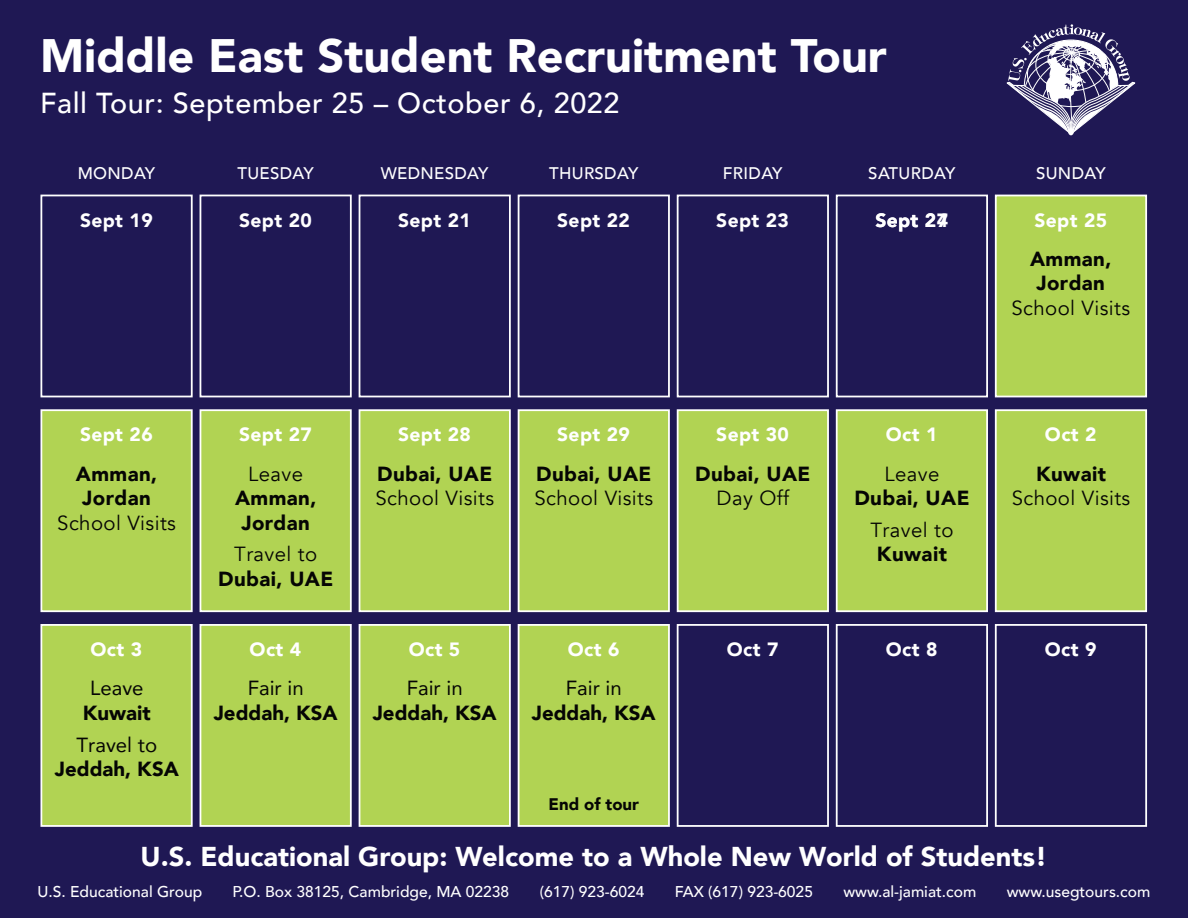
<style>
.page{position:relative;width:1188px;height:918px;background:#fff}
.page>*{position:absolute;margin:0;border:0;box-sizing:border-box;transform-origin:0 0}
.t1{font:900 46.8px "Avenir";color:#fff}
.t2{font:500 28.8px "Avenir";letter-spacing:.02em;color:#fff}
.t3{font:900 27.15px "Avenir";color:#fff}
.t4{font:900 20.4px/24.5px "Avenir";letter-spacing:.02em;color:#050504;text-align:center}
.t5{font:20.4px "Avenir";letter-spacing:.02em;color:#050504}
.t6{font:900 20.4px "Avenir";color:#050504}
.t7{font:20.4px "Avenir";color:#050504}
.t8{font:900 19.2px "Avenir";letter-spacing:.02em;color:#fff}
.t9{font:500 16.8px "Avenir";letter-spacing:.02em;color:#fff}
.t10{font:900 16.8px "Avenir";color:#050504}
.t11{font:500 15.6px "Avenir";color:#fff}
</style>
<div class="page">
<div style="left:0;top:1px;width:1188px;height:917px;background:#1f1854"></div>
<div style="left:836px;top:195px;width:152px;height:202px;border:2px solid #fff"></div>
<div style="left:995px;top:195px;width:152px;height:202px;background:#b1d353;border:2px solid #fff"></div>
<div style="left:40px;top:409px;width:153px;height:203px;background:#b1d353;border:2px solid #fff"></div>
<div style="left:200px;top:409px;width:152px;height:203px;background:#b1d353;border:2px solid #fff"></div>
<div style="left:359px;top:409px;width:152px;height:203px;background:#b1d353;border:2px solid #fff"></div>
<div style="left:518px;top:409px;width:152px;height:203px;background:#b1d353;border:2px solid #fff"></div>
<div style="left:677px;top:409px;width:152px;height:203px;background:#b1d353;border:2px solid #fff"></div>
<div style="left:836px;top:409px;width:152px;height:203px;background:#b1d353;border:2px solid #fff"></div>
<div style="left:995px;top:409px;width:152px;height:203px;background:#b1d353;border:2px solid #fff"></div>
<div style="left:40px;top:624px;width:153px;height:203px;background:#b1d353;border:2px solid #fff"></div>
<div style="left:200px;top:624px;width:152px;height:203px;background:#b1d353;border:2px solid #fff"></div>
<div style="left:360px;top:625px;width:150px;height:201px;background:#b1d353"></div>
<div style="left:519px;top:625px;width:150px;height:201px;background:#b1d353"></div>
<div style="left:359px;top:624px;width:152px;height:203px;border:2px solid #fff"></div>
<div style="left:40px;top:195px;width:153px;height:202px;border:2px solid #fff"></div>
<div style="left:200px;top:195px;width:152px;height:202px;border:2px solid #fff"></div>
<div style="left:359px;top:195px;width:152px;height:202px;border:2px solid #fff"></div>
<div style="left:518px;top:195px;width:152px;height:202px;border:2px solid #fff"></div>
<div style="left:677px;top:195px;width:152px;height:202px;border:2px solid #fff"></div>
<div style="left:518px;top:624px;width:152px;height:203px;border:2px solid #fff"></div>
<div style="left:677px;top:624px;width:152px;height:203px;border:2px solid #fff"></div>
<div style="left:836px;top:624px;width:152px;height:203px;border:2px solid #fff"></div>
<div style="left:995px;top:624px;width:152px;height:203px;border:2px solid #fff"></div>
<svg style="left:1006px;top:24px;width:130px;height:111px"></svg>
<h1 class="t1" style="left:40px;top:15px;width:848px">Middle East Student Recruitment Tour</h1>
<h2 class="t2" style="left:40px;top:78px;width:581px">Fall Tour: September 25 – October 6, 2022</h2>
<p class="t9" style="left:78px;top:159px;width:79px">MONDAY</p>
<p class="t9" style="left:237px;top:159px;width:78px">TUESDAY</p>
<p class="t9" style="left:381px;top:159px;width:109px">WEDNESDAY</p>
<p class="t9" style="left:549px;top:159px;width:91px">THURSDAY</p>
<p class="t9" style="left:723px;top:159px;width:61px">FRIDAY</p>
<p class="t9" style="left:868px;top:159px;width:89px">SATURDAY</p>
<p class="t9" style="left:1036px;top:159px;width:71px">SUNDAY</p>
<p class="t8" style="left:80px;top:204px;width:74px">Sept 19</p>
<p class="t8" style="left:239px;top:204px;width:74px">Sept 20</p>
<p class="t8" style="left:398px;top:204px;width:74px">Sept 21</p>
<p class="t8" style="left:557px;top:204px;width:74px">Sept 22</p>
<p class="t8" style="left:716px;top:204px;width:74px">Sept 23</p>
<p class="t8" style="left:937px;top:204px;width:13px">4</p>
<h3 class="t4" style="left:1030px;top:246px;width:83px">Amman,<br>Jordan</h3>
<h3 class="t5" style="left:1011px;top:296px;width:120px">School Visits</h3>
<p class="t8" style="left:875px;top:204px;width:74px">Sept 27</p>
<p class="t8" style="left:1034px;top:204px;width:74px">Sept 25</p>
<p class="t8" style="left:80px;top:418px;width:74px">Sept 26</p>
<p class="t8" style="left:239px;top:418px;width:74px">Sept 27</p>
<h3 class="t4" style="left:76px;top:461px;width:83px">Amman,<br>Jordan</h3>
<h3 class="t5" style="left:57px;top:510px;width:120px">School Visits</h3>
<h3 class="t5" style="left:248px;top:461px;width:56px">Leave</h3>
<h3 class="t4" style="left:235px;top:485px;width:83px">Amman,<br>Jordan</h3>
<h3 class="t5" style="left:234px;top:542px;width:84px">Travel to</h3>
<h3 class="t4" style="left:218px;top:566px;width:117px">Dubai, UAE</h3>
<p class="t8" style="left:398px;top:418px;width:74px">Sept 28</p>
<p class="t8" style="left:557px;top:418px;width:74px">Sept 29</p>
<p class="t8" style="left:716px;top:418px;width:74px">Sept 30</p>
<p class="t8" style="left:886px;top:418px;width:53px">Oct 1</p>
<p class="t8" style="left:1045px;top:418px;width:53px">Oct 2</p>
<h3 class="t4" style="left:377px;top:461px;width:117px">Dubai, UAE</h3>
<h3 class="t5" style="left:375px;top:486px;width:120px">School Visits</h3>
<h3 class="t4" style="left:536px;top:461px;width:117px">Dubai, UAE</h3>
<h3 class="t5" style="left:535px;top:486px;width:120px">School Visits</h3>
<h3 class="t4" style="left:695px;top:461px;width:117px">Dubai, UAE</h3>
<h3 class="t5" style="left:717px;top:486px;width:74px">Day Off</h3>
<h3 class="t5" style="left:885px;top:461px;width:56px">Leave</h3>
<h3 class="t4" style="left:854px;top:485px;width:117px">Dubai, UAE</h3>
<h3 class="t5" style="left:871px;top:518px;width:84px">Travel to</h3>
<h3 class="t4" style="left:877px;top:541px;width:72px">Kuwait</h3>
<h3 class="t4" style="left:1036px;top:461px;width:72px">Kuwait</h3>
<h3 class="t5" style="left:1012px;top:486px;width:120px">School Visits</h3>
<p class="t8" style="left:91px;top:633px;width:53px">Oct 3</p>
<p class="t8" style="left:250px;top:633px;width:53px">Oct 4</p>
<p class="t8" style="left:409px;top:633px;width:53px">Oct 5</p>
<p class="t8" style="left:568px;top:633px;width:53px">Oct 6</p>
<p class="t8" style="left:727px;top:633px;width:53px">Oct 7</p>
<p class="t8" style="left:886px;top:633px;width:53px">Oct 8</p>
<p class="t8" style="left:1045px;top:633px;width:53px">Oct 9</p>
<h3 class="t7" style="left:90px;top:672px;width:55px">Leave</h3>
<h3 class="t4" style="left:83px;top:700px;width:70px">Kuwait</h3>
<h3 class="t7" style="left:77px;top:728px;width:82px">Travel to</h3>
<h3 class="t6" style="left:55px;top:751px;width:125px">Jeddah, KSA</h3>
<h3 class="t7" style="left:248px;top:672px;width:57px">Fair in</h3>
<h3 class="t6" style="left:214px;top:695px;width:125px">Jeddah, KSA</h3>
<h3 class="t7" style="left:407px;top:672px;width:57px">Fair in</h3>
<h3 class="t6" style="left:373px;top:695px;width:125px">Jeddah, KSA</h3>
<h3 class="t7" style="left:566px;top:672px;width:57px">Fair in</h3>
<h3 class="t6" style="left:532px;top:695px;width:125px">Jeddah, KSA</h3>
<p class="t10" style="left:549px;top:790px;width:92px">End of tour</p>
<h3 class="t3" style="left:140px;top:833px;width:908px">U.S. Educational Group: Welcome to a Whole New World of Students!</h3>
<p class="t11" style="left:37px;top:878px;width:166px">U.S. Educational Group</p>
<p class="t11" style="left:233px;top:878px;width:278px">P.O. Box 38125, Cambridge, MA 02238</p>
<p class="t11" style="left:540px;top:878px;width:106px">(617) 923-6024</p>
<p class="t11" style="left:675px;top:878px;width:140px">FAX (617) 923-6025</p>
<p class="t11" style="left:843px;top:878px;width:134px">www.al-jamiat.com</p>
<p class="t11" style="left:1007px;top:878px;width:145px">www.usegtours.com</p>
</div>
